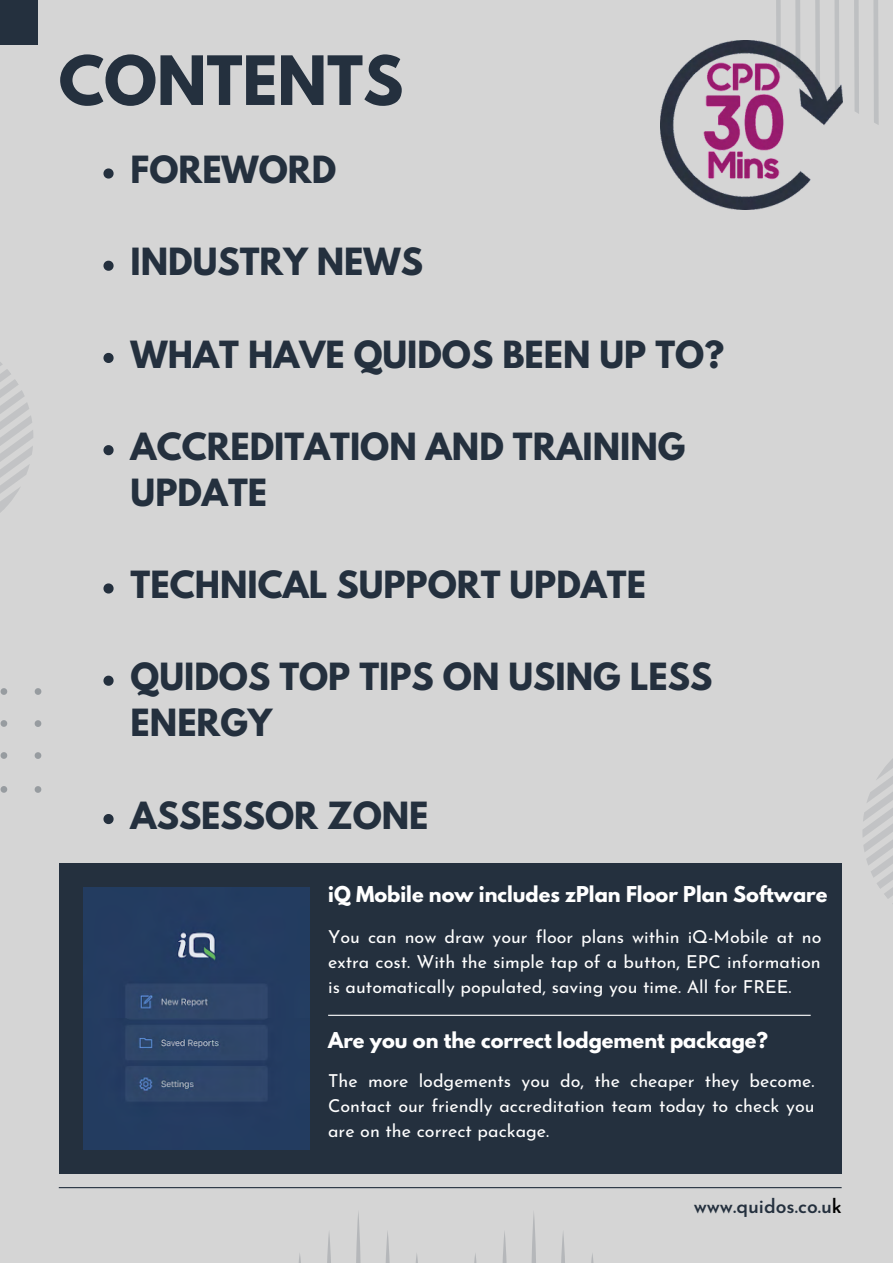
<style>
.page{position:relative;width:893px;height:1264px;background:#fff}
.page>*{position:absolute;margin:0;border:0;box-sizing:border-box;transform-origin:0 0}
.t1{font:700 60.15px "League Spartan";color:#24303e}
.t2{font:700 33.15px/46px "League Spartan";color:#24303e}
.t3{font:700 19.35px "League Spartan";color:#fff}
.t4{font:600 19.35px "Josefin Sans";color:#24303e}
.t5{font:17.85px/24.8px "Josefin Sans";color:#fff;text-align:justify}
.s1{color:#000}
</style>
<div class="page">
<div style="left:0;top:0;width:892px;height:1262px;background:#d5d5d5"></div>
<div style="left:59px;top:863px;width:782px;height:310px;background:#24303e"></div>
<img style="left:83px;top:887px;width:226px;height:262px">
<hr style="left:59px;top:1186px;width:782px;height:2px;background:#24303e">
<hr style="left:328px;top:1014px;width:482px;height:1px;background:#fff">
<svg style="left:776px;top:0;width:103px;height:125px"></svg>
<svg style="left:0;top:362px;width:33px;height:151px"></svg>
<svg style="left:841px;top:760px;width:51px;height:215px"></svg>
<svg style="left:299px;top:1212px;width:295px;height:50px"></svg>
<svg style="left:0;top:688px;width:41px;height:104px"></svg>
<div style="left:0;top:0;width:38px;height:45px;background:#24303e"></div>
<svg style="left:103px;top:168px;width:11px;height:10px"></svg>
<svg style="left:103px;top:261px;width:11px;height:10px"></svg>
<svg style="left:103px;top:353px;width:11px;height:10px"></svg>
<svg style="left:103px;top:445px;width:11px;height:10px"></svg>
<svg style="left:103px;top:583px;width:11px;height:10px"></svg>
<svg style="left:103px;top:675px;width:11px;height:10px"></svg>
<svg style="left:103px;top:814px;width:11px;height:10px"></svg>
<img style="left:661px;top:40px;width:181px;height:169px">
<h1 class="t1" style="left:59px;top:51px;width:346px">CONTENTS</h1>
<h2 class="t2" style="left:131px;top:151px;width:207px">FOREWORD</h2>
<h2 class="t2" style="left:131px;top:243px;width:294px">INDUSTRY NEWS</h2>
<h2 class="t2" style="left:131px;top:335px;width:595px">WHAT HAVE QUIDOS BEEN UP TO?</h2>
<h2 class="t2" style="left:131px;top:427px;width:556px">ACCREDITATION AND TRAINING<br>UPDATE</h2>
<h2 class="t2" style="left:131px;top:566px;width:516px">TECHNICAL SUPPORT UPDATE</h2>
<h2 class="t2" style="left:131px;top:658px;width:583px">QUIDOS TOP TIPS ON USING LESS<br>ENERGY</h2>
<h2 class="t2" style="left:131px;top:796px;width:299px">ASSESSOR ZONE</h2>
<p class="t3" style="left:328px;top:884px;width:501px">iQ Mobile now includes zPlan Floor Plan Software</p>
<p class="t5" style="left:328px;top:926px;width:495px">You can now draw your floor plans within iQ-Mobile at no extra cost. With the simple tap of a button, EPC information is automatically populated, saving you time. All for FREE.</p>
<p class="t3" style="left:328px;top:1030px;width:441px">Are you on the correct lodgement package?</p>
<p class="t5" style="left:328px;top:1070px;width:488px">The more lodgements you do, the cheaper they become.<br>Contact our friendly accreditation team today to check you are on the correct package.</p>
<p class="t4" style="left:693px;top:1198px;width:150px">www.quidos.co.u<span class="s1">k</span></p>
</div>
